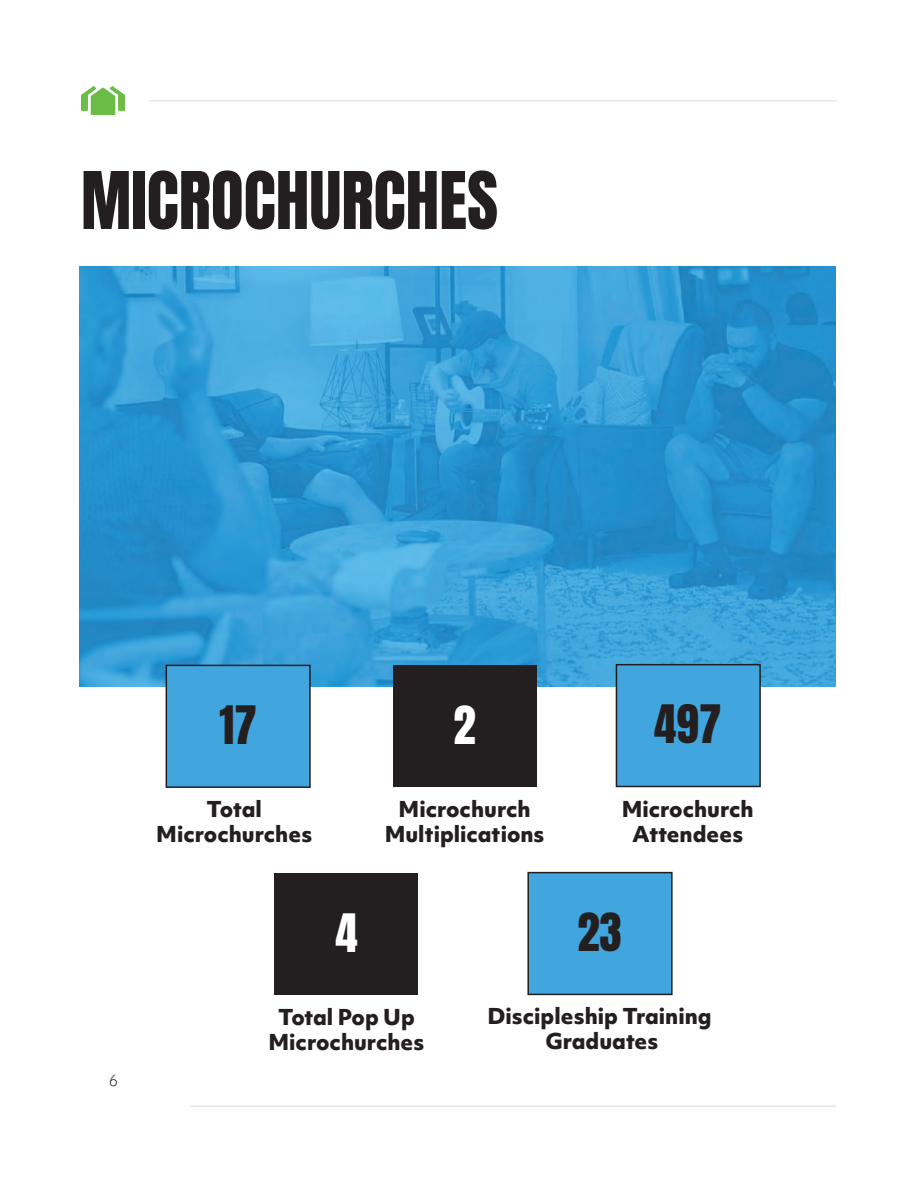
<style>
.page{position:relative;width:918px;height:1188px;background:#fff}
.page>*{position:absolute;margin:0;border:0;box-sizing:border-box;transform-origin:0 0}
.t1{font:67.5px "Anton";color:#231f20}
.t2{font:45px "Anton";color:#231f20}
.t3{font:45px "Anton";color:#fff}
.t4{font:800 21px/25.2px "Objektiv Mk 1";color:#231f20;text-align:center}
.t5{font:300 15px "Objektiv Mk 1";color:#231f20}
</style>
<div class="page">
<img style="left:80px;top:266px;width:756px;height:421px">
<img style="left:81px;top:87px;width:44px;height:28px">
<hr style="left:148px;top:100px;width:689px;height:2px;background:#e6e7e9">
<hr style="left:191px;top:1106px;width:645px;height:1px;background:#e6e7e9">
<div style="left:166px;top:665px;width:144px;height:122px;background:#40a6dd"></div>
<div style="left:166px;top:665px;width:145px;height:123px;border:2px solid #231f20"></div>
<div style="left:393px;top:665px;width:143px;height:122px;background:#231f20"></div>
<div style="left:275px;top:873px;width:143px;height:122px;background:#231f20"></div>
<div style="left:616px;top:665px;width:144px;height:121px;background:#40a6dd"></div>
<div style="left:616px;top:664px;width:145px;height:123px;border:2px solid #231f20"></div>
<div style="left:528px;top:873px;width:144px;height:121px;background:#40a6dd"></div>
<div style="left:527px;top:872px;width:146px;height:123px;border:2px solid #231f20"></div>
<h1 class="t1" style="left:81px;top:166px;width:419px">MICROCHURCHES</h1>
<h2 class="t2" style="left:220px;top:702px;width:39px">17</h2>
<h2 class="t2" style="left:654px;top:701px;width:69px">497</h2>
<h2 class="t3" style="left:453px;top:702px;width:24px">2</h2>
<p class="t4" style="left:156px;top:796px;width:157px">Total<br>Microchurches</p>
<h2 class="t3" style="left:335px;top:910px;width:24px">4</h2>
<p class="t4" style="left:385px;top:796px;width:161px">Microchurch<br>Multiplications</p>
<p class="t4" style="left:622px;top:796px;width:134px">Microchurch<br>Attendees</p>
<h2 class="t2" style="left:577px;top:909px;width:46px">23</h2>
<p class="t5" style="left:109px;top:1070px;width:11px">6</p>
<p class="t4" style="left:269px;top:1004px;width:157px">Total Pop Up<br>Microchurches</p>
<p class="t4" style="left:488px;top:1003px;width:226px">Discipleship Training<br>Graduates</p>
</div>
